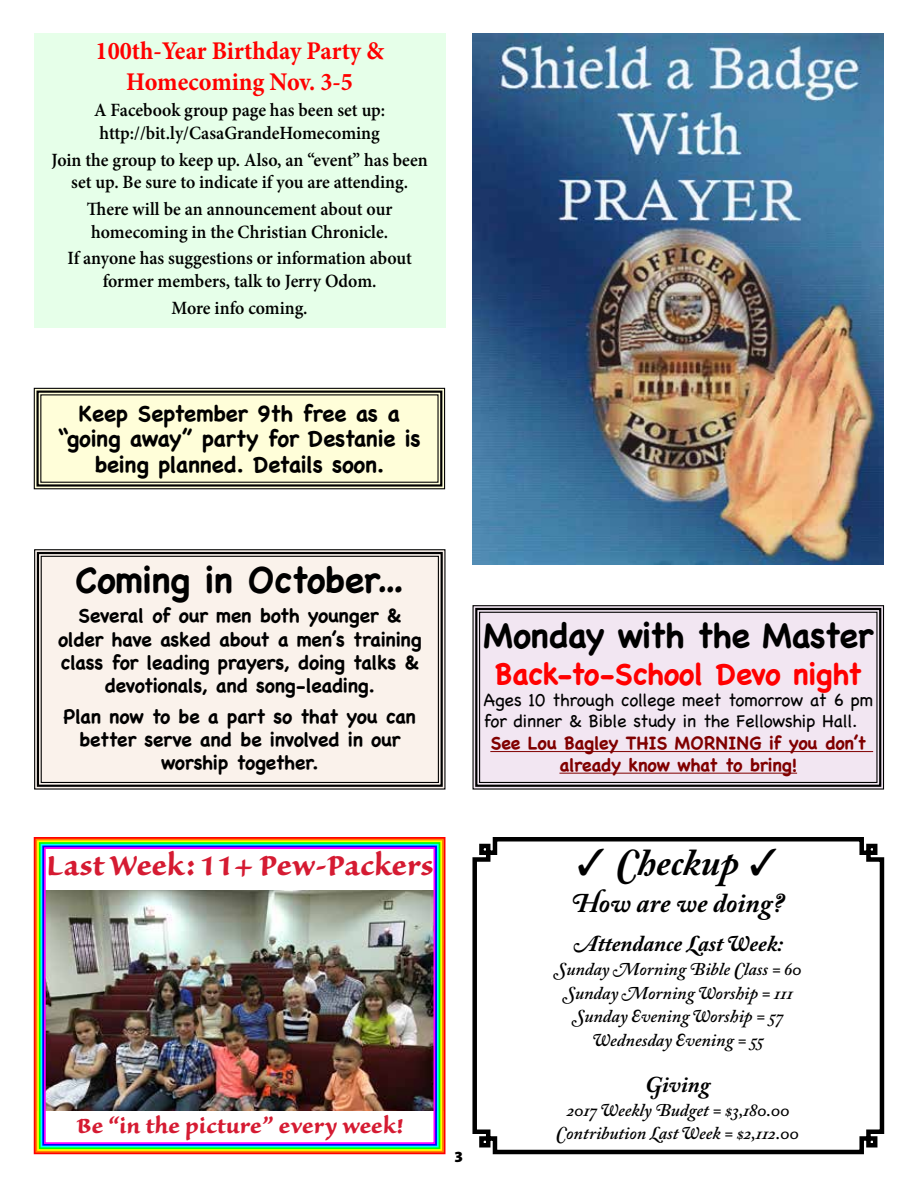
<style>
.page{position:relative;width:918px;height:1188px;background:#fff}
.page>*{position:absolute;margin:0;border:0;box-sizing:border-box;transform-origin:0 0}
.t1{font:italic 700 37.5px "Adobe Caslon Pro";color:#000}
.t2{font:36px "Sanvito Pro Bold Capt";color:#d51b32}
.t3{font:700 36px "Chalkboard";letter-spacing:-.02em;color:#000}
.t4{font:700 34.5px "Chalkboard";letter-spacing:-.025em;color:#000}
.t5{font:700 30px "Chalkboard";letter-spacing:-.02em;color:#f00}
.t6{font:27px "Sanvito Pro Bold Capt";color:#d51b32}
.t7{font:italic 700 27px "Adobe Caslon Pro";color:#000}
.t8{font:700 25.5px/30.6px "Minion Pro";color:#f00;text-align:center;scale:.95 1}
.t9{font:700 22.5px/25.5px "Chalkboard";letter-spacing:-.02em;color:#000;text-align:center}
.t10{font:italic 700 22.5px "Adobe Caslon Pro";color:#000}
.t11{font:700 19.5px/23.4px "Chalkboard";letter-spacing:-.02em;color:#000;text-align:center}
.t12{font:600 18.75px/22.5px "Minion Pro";color:#000;scale:.95 1}
.t13{font:italic 600 18px/23.7px "Adobe Caslon Pro";color:#000;text-align:center}
.t14{font:18px/21.6px "Chalkboard";letter-spacing:-.015em;color:#000}
.t15{font:700 18px/21.6px "Chalkboard";letter-spacing:-.015em;color:#800000;text-align:center}
.t16{font:900 16.5px "Myriad Pro";color:#000}
</style>
<div class="page">
<svg style="left:33px;top:387px;width:413px;height:103px;background:#efeecc"></svg>
<div style="left:36px;top:391px;width:406px;height:96px;border:2px solid #000"></div>
<svg style="left:472px;top:837px;width:413px;height:318px"></svg>
<div style="left:34px;top:549px;width:412px;height:241px;background:#faf2eb"></div>
<div style="left:37px;top:552px;width:406px;height:235px;border:2px solid #000"></div>
<div style="left:41px;top:556px;width:398px;height:227px;border:1px solid #000"></div>
<div style="left:472px;top:605px;width:413px;height:185px;background:#f2e6f2"></div>
<div style="left:475px;top:608px;width:406px;height:179px;border:2px solid #000"></div>
<div style="left:479px;top:612px;width:399px;height:171px;border:1px solid #000"></div>
<img style="left:36px;top:839px;width:407px;height:313px">
<div style="left:39px;top:842px;width:401px;height:307px;border:2px solid #0f0"></div>
<div style="left:42px;top:846px;width:395px;height:300px;border:2px solid #00f"></div>
<div style="left:44px;top:847px;width:391px;height:297px;border:2px solid #f0f"></div>
<div style="left:34px;top:34px;width:412px;height:294px;background:#e6ffe9"></div>
<img style="left:472px;top:34px;width:412px;height:531px">
<h3 class="t8" style="left:96px;top:35px;width:305px">100th-Year Birthday Party &amp;<br>Homecoming Nov. 3-5</h3>
<p class="t12" style="left:94px;top:99px;width:308px">A Facebook group page has been set up: http://bit.ly/CasaGrandeHomecoming</p>
<p class="t12" style="left:52px;top:148px;width:397px;text-align:center">Join the group to keep up. Also, an “event” has been set up. Be sure to indicate if you are attending.</p>
<p class="t12" style="left:87px;top:198px;width:323px">There will be an announcement about our homecoming in the Christian Chronicle.</p>
<p class="t12" style="left:67px;top:247px;width:364px;text-align:center">If anyone has suggestions or information about former members, talk to Jerry Odom.</p>
<p class="t12" style="left:172px;top:296px;width:145px">More info coming.</p>
<p class="t9" style="left:58px;top:400px;width:364px">Keep September 9th free as a “going away” party for Destanie is being planned. Details soon.</p>
<h2 class="t3" style="left:75px;top:559px;width:331px">Coming in October…</h2>
<p class="t11" style="left:58px;top:604px;width:365px">Several of our men both younger &amp; older have asked about a men’s training class for leading prayers, doing talks &amp; devotionals, and song-leading.</p>
<p class="t11" style="left:64px;top:704px;width:354px">Plan now to be a part so that you can better serve and be involved in our worship together.</p>
<h3 class="t4" style="left:483px;top:615px;width:391px">Monday with the Master</h3>
<h3 class="t5" style="left:495px;top:656px;width:369px">Back-to-School Devo night</h3>
<p class="t14" style="left:483px;top:689px;width:391px">Ages 10 through college meet tomorrow at 6 pm for dinner &amp; Bible study in the Fellowship Hall.</p>
<p class="t15" style="left:490px;top:732px;width:377px">See Lou Bagley THIS MORNING if you don’t already know what to bring!</p>
<h2 class="t2" style="left:46px;top:844px;width:389px">Last Week: 11+ Pew-Packers</h2>
<h3 class="t6" style="left:76px;top:1110px;width:328px">Be “in the picture” every week!</h3>
<p class="t16" style="left:454px;top:1143px;width:11px">3</p>
<h1 class="t1" style="left:577px;top:841px;width:202px">✓ Checkup ✓</h1>
<h3 class="t7" style="left:572px;top:887px;width:213px">How are we doing?</h3>
<p class="t10" style="left:574px;top:930px;width:211px">Attendance Last Week:</p>
<p class="t13" style="left:555px;top:957px;width:248px">Sunday Morning Bible Class = 60<br>Sunday Morning Worship = 111<br>Sunday Evening Worship = 57<br>Wednesday Evening = 55</p>
<p class="t10" style="left:646px;top:1071px;width:66px">Giving</p>
<p class="t13" style="left:556px;top:1098px;width:244px">2017 Weekly Budget = $3,180.00<br>Contribution Last Week = $2,112.00</p>
</div>
